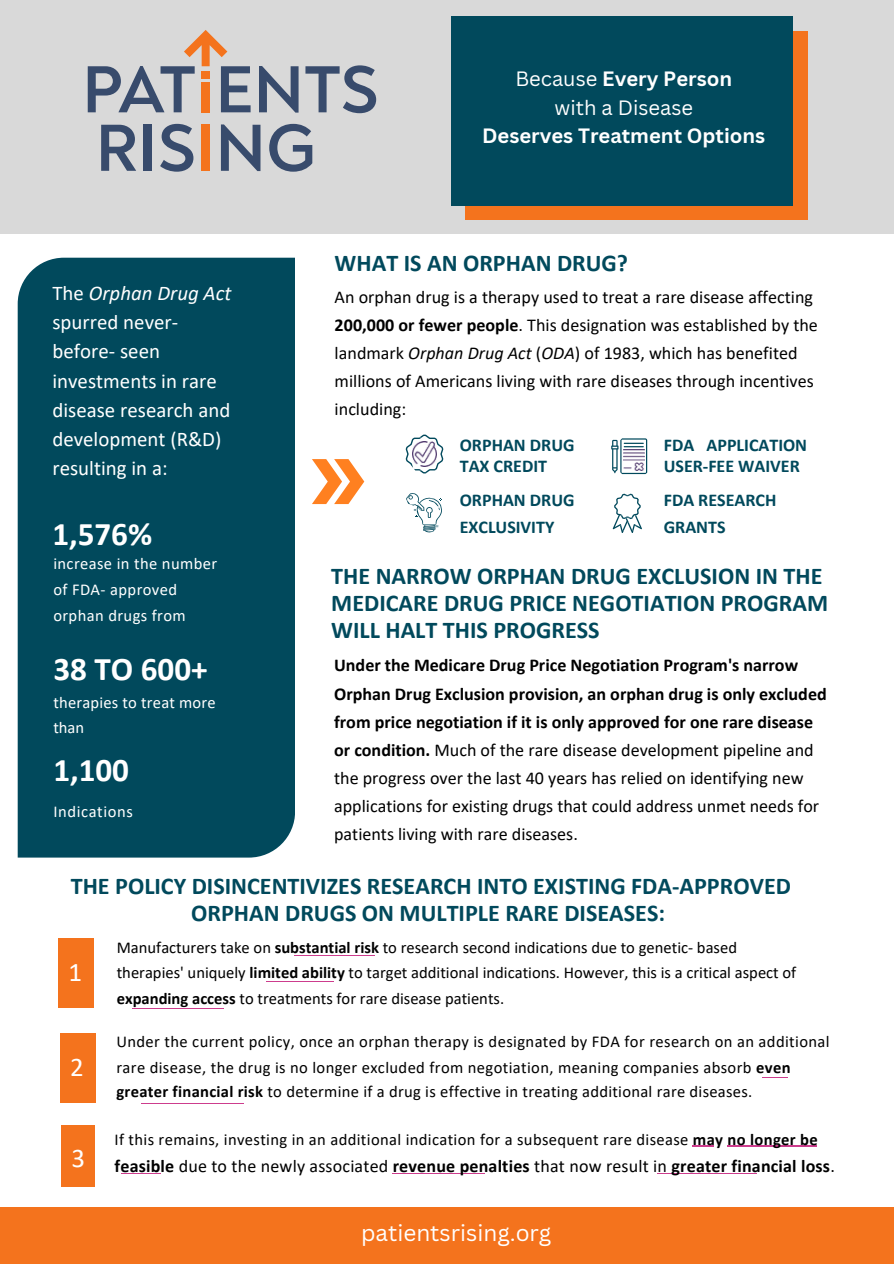
<style>
.page{position:relative;width:894px;height:1264px;background:#fff}
.page>*{position:absolute;margin:0;border:0;box-sizing:border-box;transform-origin:0 0}
.t1{font:700 33.15px "Calibri";color:#fff}
.t2{font:27px "Calibri";color:#fff}
.t3{font:700 24.15px/27px "Calibri";color:#01495c}
.t4{font:22.5px "Canva Sans";color:#fff}
.t5{font:20.85px/29.2px "Calibri";color:#fff}
.t6{font:700 20.25px/28.2px "Canva Sans";color:#fff;text-align:center}
.t7{font:18px/28.2px "Calibri";color:#000}
.t8{font:700 18px/21.3px "Calibri";color:#01495c}
.t9{font:700 18px "Calibri";letter-spacing:.01em;color:#000}
.t10{font:16.5px "Calibri";letter-spacing:.02em;color:#000}
.t11{font:16.5px/25.8px "Calibri";color:#000}
.t12{font:16.5px/25.8px "Calibri";letter-spacing:.025em;color:#fff}
.s1{font-weight:400}
.s2{font-style:italic}
.s3{font-weight:700}
</style>
<div class="page">
<hr style="left:121px;top:1173px;width:40px;height:1px;background:#cd3c8d">
<hr style="left:132px;top:1007px;width:91px;height:1px;background:#cd3c8d">
<hr style="left:141px;top:1102px;width:102px;height:1px;background:#cd3c8d">
<hr style="left:266px;top:981px;width:68px;height:1px;background:#cd3c8d">
<hr style="left:294px;top:955px;width:80px;height:1px;background:#cd3c8d">
<hr style="left:391px;top:1173px;width:93px;height:1px;background:#cd3c8d">
<hr style="left:657px;top:1173px;width:99px;height:1px;background:#cd3c8d">
<svg style="left:692px;top:1145px;width:21px;height:1px"></svg>
<hr style="left:726px;top:1145px;width:90px;height:1px;background:#cd3c8d">
<svg style="left:611px;top:438px;width:36px;height:36px"></svg>
<svg style="left:405px;top:434px;width:38px;height:39px"></svg>
<img style="left:412px;top:441px;width:24px;height:25px">
<div style="left:59px;top:938px;width:35px;height:69px;background:#f4731d"></div>
<div style="left:60px;top:1033px;width:35px;height:69px;background:#f4731d"></div>
<div style="left:61px;top:1125px;width:34px;height:61px;background:#f4731d"></div>
<svg style="left:312px;top:459px;width:52px;height:45px"></svg>
<svg style="left:406px;top:493px;width:36px;height:39px"></svg>
<svg style="left:612px;top:493px;width:29px;height:40px"></svg>
<div style="left:0;top:1206px;width:893px;height:57px;background:#f4731d"></div>
<div style="left:18px;top:258px;width:276px;height:599px;background:#01495c"></div>
<div style="left:0;top:0;width:893px;height:233px;background:#d9d9d9"></div>
<div style="left:465px;top:206px;width:328px;height:14px;background:#f4731d"></div>
<div style="left:793px;top:206px;width:14px;height:14px;background:#f4731d"></div>
<div style="left:451px;top:31px;width:14px;height:175px;background:#01495c"></div>
<div style="left:465px;top:31px;width:328px;height:175px;background:#01495c"></div>
<div style="left:793px;top:31px;width:14px;height:175px;background:#f4731d"></div>
<div style="left:451px;top:17px;width:14px;height:14px;background:#01495c"></div>
<div style="left:465px;top:17px;width:328px;height:14px;background:#01495c"></div>
<svg style="left:88px;top:30px;width:162px;height:82px"></svg>
<svg style="left:259px;top:66px;width:39px;height:47px"></svg>
<svg style="left:305px;top:65px;width:71px;height:48px"></svg>
<svg style="left:101px;top:125px;width:35px;height:46px"></svg>
<div style="left:143px;top:125px;width:8px;height:46px;background:#384b6c"></div>
<svg style="left:160px;top:124px;width:33px;height:48px"></svg>
<div style="left:201px;top:125px;width:8px;height:46px;background:#f4731d"></div>
<svg style="left:221px;top:124px;width:39px;height:47px"></svg>
<svg style="left:269px;top:124px;width:43px;height:48px"></svg>
<p class="t6" style="left:482px;top:64px;width:284px"><span class="s1">Because</span> Every Person<br><span class="s1">with a Disease<br></span>Deserves Treatment Options</p>
<p class="t5" style="left:52px;top:280px;width:180px">The <span class="s2">Orphan Drug Act </span>spurred never&shy;before- seen investments in rare disease research and development (R&amp;D) resulting in a:</p>
<p class="t1" style="left:52px;top:520px;width:101px">1,576%</p>
<p class="t12" style="left:53px;top:552px;width:165px">increase in the number of FDA- approved orphan drugs from</p>
<h5 class="t1" style="left:53px;top:654px;width:156px">38 TO 600+</h5>
<p class="t12" style="left:53px;top:690px;width:164px">therapies to treat more</p>
<h5 class="t12" style="left:53px;top:715px;width:32px">than</h5>
<p class="t1" style="left:53px;top:756px;width:77px">1,100</p>
<p class="t12" style="left:53px;top:800px;width:81px">Indications</p>
<h1 class="t3" style="left:334px;top:251px;width:295px">WHAT IS AN ORPHAN DRUG?</h1>
<p class="t7" style="left:334px;top:284px;width:484px">An orphan drug is a therapy used to treat a rare disease affecting <span class="s3">200,000 or fewer people</span>. This designation was established by the landmark <span class="s2">Orphan Drug Act</span> (<span class="s2">ODA</span>) of 1983, which has benefited millions of Americans living with rare diseases through incentives including:</p>
<p class="t8" style="left:459px;top:435px;width:116px">ORPHAN DRUG<br>TAX CREDIT</p>
<p class="t8" style="left:459px;top:487px;width:116px;line-height:27px">ORPHAN DRUG<br>EXCLUSIVITY</p>
<h4 class="t8" style="left:663px;top:435px;width:145px">FDA APPLICATION<br>USER-FEE WAIVER</h4>
<h4 class="t8" style="left:663px;top:487px;width:114px;line-height:27px">FDA RESEARCH<br>GRANTS</h4>
<h4 class="t3" style="left:331px;top:565px;width:498px">THE NARROW ORPHAN DRUG EXCLUSION IN THE<br>MEDICARE DRUG PRICE NEGOTIATION PROGRAM<br>WILL HALT THIS PROGRESS</h4>
<p class="t7" style="left:334px;top:653px;width:494px"><span class="s3">Under the Medicare Drug Price Negotiation Program's narrow Orphan Drug Exclusion provision, an orphan drug is only excluded from price negotiation if it is only approved for one rare disease or condition.</span> Much of the rare disease development pipeline and the progress over the last 40 years has relied on identifying new applications for existing drugs that could address unmet needs for patients living with rare diseases.</p>
<p class="t3" style="left:71px;top:874px;width:721px;text-align:center">THE POLICY DISINCENTIVIZES RESEARCH INTO EXISTING FDA-APPROVED<br>ORPHAN DRUGS ON MULTIPLE RARE DISEASES:</p>
<h2 class="t2" style="left:68px;top:960px;width:15px">1</h2>
<p class="t2" style="left:70px;top:1055px;width:15px">2</p>
<h2 class="t2" style="left:71px;top:1146px;width:15px">3</h2>
<p class="t11" style="left:117px;top:935px;width:681px">Manufacturers take on <span class="s3">substantial risk</span> to research second indications due to genetic- based therapies' uniquely <span class="s3">limited ability</span> to target additional indications. However, this is a critical aspect of <span class="s3">expanding access</span> to treatments for rare disease patients.</p>
<p class="t10" style="left:116px;top:1034px;width:714px">Under the current policy, once an orphan therapy is designated by FDA for research on an additional</p>
<h2 class="t10" style="left:116px;top:1060px;width:675px">rare disease, the drug is no longer excluded from negotiation, meaning companies absorb <span class="s3">even</span></h2>
<p class="t10" style="left:116px;top:1085px;width:637px"><span class="s3">greater financial risk</span> to determine if a drug is effective in treating additional rare diseases.</p>
<p class="t10" style="left:115px;top:1132px;width:704px">If this remains, investing in an additional indication for a subsequent rare disease <span class="s3">may no longer be</span></p>
<p class="t9" style="left:115px;top:1158px;width:721px">feasible <span class="s1">due to the newly associated</span> revenue penalties <span class="s1">that now result in</span> greater financial loss<span class="s1">.</span></p>
<p class="t4" style="left:361px;top:1216px;width:192px">patientsrising.org</p>
</div>
